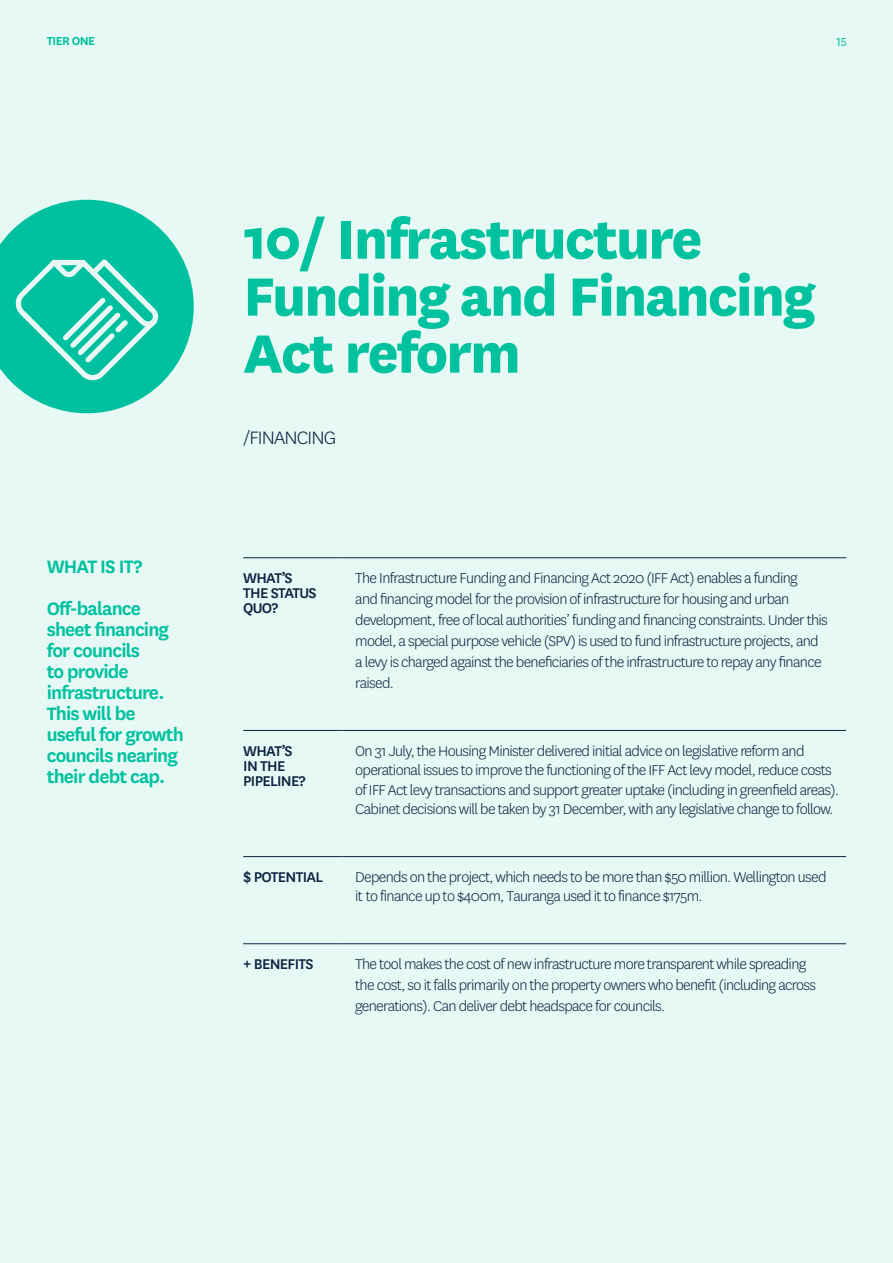
<style>
.page{position:relative;width:893px;height:1263px;background:#e6f9f5}
.page>*{position:absolute;margin:0;border:0;box-sizing:border-box;transform-origin:0 0}
.H1_White{font:800 63px/57px "National";letter-spacing:-.03em;color:#00c29e}
.H1_White-2{font:600 21px/21px "National";letter-spacing:-.04em;color:#00c19f}
.H1_White-3{font:300 21px "National";letter-spacing:-.04em;color:#0a2240}
.Paragraph_Style_1{font:300 16.5px/21px "National";letter-spacing:-.04em;color:#0a2240}
.Paragraph_Style_1-2{font:500 16.5px/15px "National";letter-spacing:-.04em;color:#0a2240}
.t1{font:600 13.5px "National";letter-spacing:-.04em;color:#00c19f}
.t2{font:13.5px "National";color:#00c19f}
.s1{font-weight:800}
</style>
<div class="page">
<hr style="left:243px;top:557px;width:99px;height:1px;background:#0a2240">
<hr style="left:342px;top:557px;width:504px;height:1px;background:#0a2240">
<hr style="left:243px;top:730px;width:99px;height:1px;background:#0a2240">
<hr style="left:342px;top:730px;width:504px;height:1px;background:#0a2240">
<hr style="left:243px;top:856px;width:99px;height:1px;background:#0a2240">
<hr style="left:342px;top:856px;width:504px;height:1px;background:#0a2240">
<hr style="left:243px;top:943px;width:99px;height:1px;background:#0a2240">
<hr style="left:342px;top:943px;width:504px;height:1px;background:#0a2240">
<svg style="left:0;top:199px;width:194px;height:215px;fill:#00c19f"></svg>
<svg style="left:10px;top:255px;width:154px;height:131px"></svg>
<p class="t1" style="left:47px;top:32px;width:50px">TIER ONE</p>
<p class="t2" style="left:836px;top:33px;width:12px">15</p>
<p class="H1_White" style="left:243px;top:206px;width:573px">10/ Infrastructure<br>Funding and Financing<br>Act reform</p>
<p class="H1_White-2" style="left:47px;top:554px;width:97px">WHAT IS IT?</p>
<p class="H1_White-2" style="left:47px;top:596px;width:139px">Off-balance sheet financing for councils<br>to provide infrastructure.<br>This will be useful for growth councils nearing their debt cap.</p>
<p class="H1_White-3" style="left:243px;top:424px;width:95px">/FINANCING</p>
<p class="Paragraph_Style_1-2" style="left:243px;top:569px;width:51px">WHAT’S</p>
<p class="Paragraph_Style_1-2" style="left:243px;top:584px;width:75px">THE STATUS<br>QUO?</p>
<p class="Paragraph_Style_1-2" style="left:243px;top:742px;width:51px">WHAT’S</p>
<p class="Paragraph_Style_1-2" style="left:243px;top:757px;width:64px">IN THE<br>PIPELINE?</p>
<p class="Paragraph_Style_1" style="left:355px;top:567px;width:474px">The Infrastructure Funding and Financing Act 2020 (IFF Act) enables a funding<br>and financing model for the provision of infrastructure for housing and urban development, free of local authorities’ funding and financing constraints. Under this model, a special purpose vehicle (SPV) is used to fund infrastructure projects, and a levy is charged against the beneficiaries of the infrastructure to repay any finance raised.</p>
<p class="Paragraph_Style_1" style="left:355px;top:740px;width:486px;line-height:19.5px">On 31 July, the Housing Minister delivered initial advice on legislative reform and operational issues to improve the functioning of the IFF Act levy model, reduce costs of IFF Act levy transactions and support greater uptake (including in greenfield areas).<br>Cabinet decisions will be taken by 31 December, with any legislative change to follow.</p>
<p class="Paragraph_Style_1-2" style="left:243px;top:868px;width:82px">$ POTENTIAL</p>
<p class="Paragraph_Style_1" style="left:355px;top:866px;width:473px;line-height:19.5px">Depends on the project, which needs to be more than $50 million. Wellington used it to finance up to $400m, Tauranga used it to finance $175m.</p>
<p class="Paragraph_Style_1-2" style="left:243px;top:955px;width:72px"><span class="s1">+</span> BENEFITS</p>
<p class="Paragraph_Style_1" style="left:355px;top:953px;width:462px">The tool makes the cost of new infrastructure more transparent while spreading the cost, so it falls primarily on the property owners who benefit (including across generations). Can deliver debt headspace for councils.</p>
</div>
